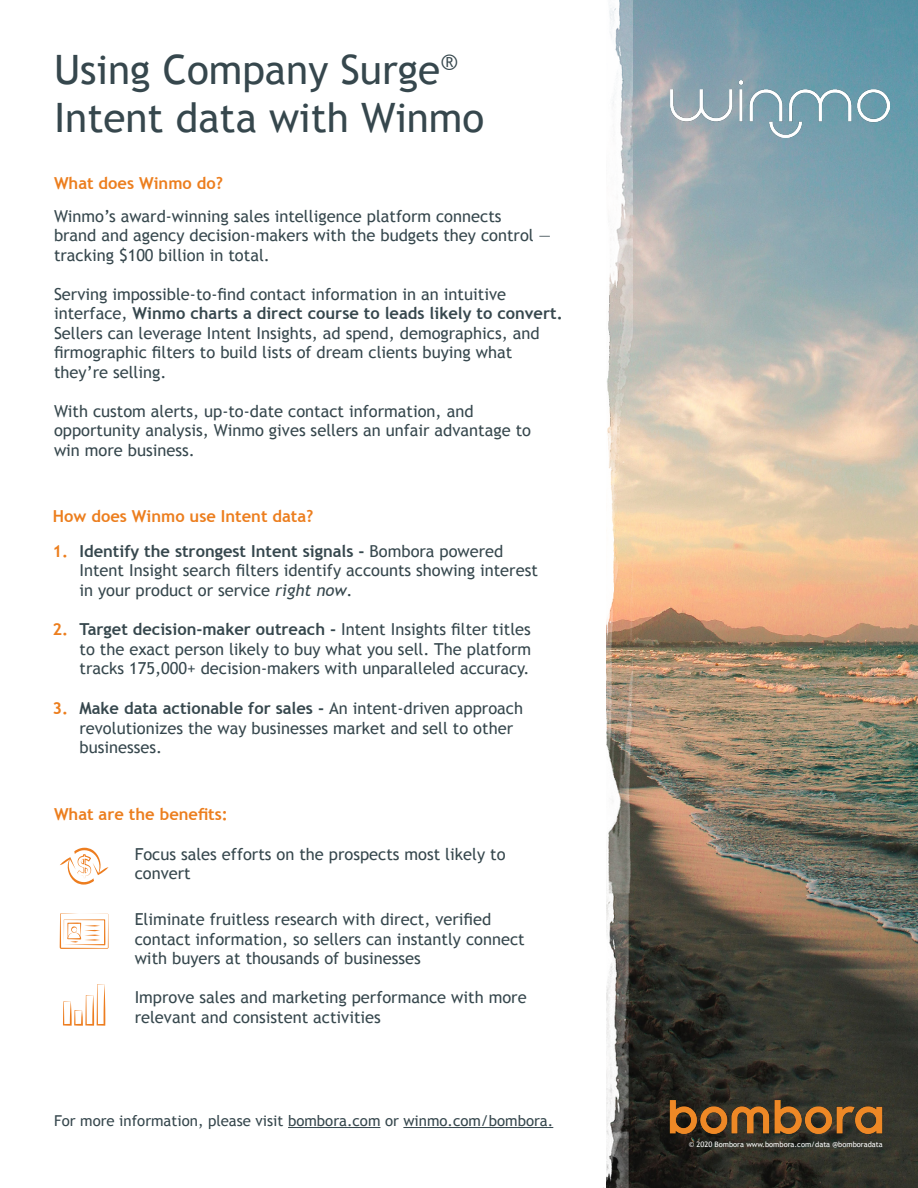
<style>
.page{position:relative;width:918px;height:1188px;background:#fff}
.page>*{position:absolute;margin:0;border:0;box-sizing:border-box;transform-origin:0 0}
.t1{font:40.5px/48.6px "Trebuchet MS";color:#36474d}
.Paragraph_Style_1{font:16.5px/19.5px "Trebuchet MS";color:#36474d}
.t2{font:700 16.5px "Trebuchet MS";color:#ec7e1e}
.t3{font:15px "Trebuchet MS";color:#36474d}
.t4{font:7.5px "Trebuchet MS";color:#fff}
.s1{font-weight:700}
.s2{font-weight:700;color:#ec7e1e}
.s3{font-style:italic}
</style>
<div class="page">
<img style="left:632px;top:0;width:286px;height:1188px">
<img style="left:670px;top:80px;width:220px;height:58px">
<svg style="left:60px;top:848px;width:49px;height:37px"></svg>
<svg style="left:60px;top:913px;width:49px;height:36px"></svg>
<svg style="left:63px;top:984px;width:42px;height:42px"></svg>
<img style="left:603px;top:0;width:29px;height:1188px">
<img style="left:657px;top:1087px;width:239px;height:60px">
<hr style="left:288px;top:1127px;width:92px;height:1px;background:#36474d">
<hr style="left:403px;top:1127px;width:150px;height:1px;background:#36474d">
<p class="t1" style="left:54px;top:46px;width:432px">Using Company Surge<sup>®<br></sup>Intent data with Winmo</p>
<p class="t2" style="left:54px;top:173px;width:171px">What does Winmo do?</p>
<p class="Paragraph_Style_1" style="left:54px;top:207px;width:449px">Winmo’s award-winning sales intelligence platform connects</p>
<p class="Paragraph_Style_1" style="left:54px;top:226px;width:498px">brand and agency decision-makers with the budgets they control —</p>
<p class="Paragraph_Style_1" style="left:54px;top:246px;width:217px">tracking $100 billion in total.</p>
<p class="Paragraph_Style_1" style="left:54px;top:285px;width:454px">Serving impossible-to-find contact information in an intuitive</p>
<p class="Paragraph_Style_1" style="left:54px;top:304px;width:510px">interface, <span class="s1">Winmo charts a direct course to leads likely to convert.<br></span>Sellers can leverage Intent Insights, ad spend, demographics, and firmographic filters to build lists of dream clients buying what</p>
<p class="Paragraph_Style_1" style="left:54px;top:363px;width:114px">they’re selling.</p>
<p class="Paragraph_Style_1" style="left:54px;top:402px;width:421px">With custom alerts, up-to-date contact information, and</p>
<p class="Paragraph_Style_1" style="left:54px;top:421px;width:479px">opportunity analysis, Winmo gives sellers an unfair advantage to</p>
<p class="Paragraph_Style_1" style="left:54px;top:441px;width:142px">win more business.</p>
<p class="t2" style="left:53px;top:506px;width:262px">How does Winmo use Intent data?</p>
<p class="Paragraph_Style_1" style="left:80px;top:541px;width:460px;text-indent:-27px"><span class="s2">1.</span> <span class="s1">Identify the strongest Intent signals -</span> Bombora powered<br>Intent Insight search filters identify accounts showing interest in your product or service <span class="s3">right now</span>.</p>
<p class="Paragraph_Style_1" style="left:80px;top:620px;width:453px;text-align:justify;text-indent:-27px"><span class="s2">2.</span> <span class="s1">Target decision-maker outreach -</span> Intent Insights filter titles to the exact person likely to buy what you sell. The platform tracks 175,000+ decision-makers with unparalleled accuracy.</p>
<p class="Paragraph_Style_1" style="left:80px;top:699px;width:445px;text-indent:-27px"><span class="s2">3.</span> <span class="s1">Make data actionable for sales -</span> An intent-driven approach revolutionizes the way businesses market and sell to other businesses.</p>
<p class="t2" style="left:54px;top:804px;width:176px">What are the benefits:</p>
<p class="Paragraph_Style_1" style="left:135px;top:845px;width:372px">Focus sales efforts on the prospects most likely to convert</p>
<p class="Paragraph_Style_1" style="left:135px;top:910px;width:392px">Eliminate fruitless research with direct, verified contact information, so sellers can instantly connect with buyers at thousands of businesses</p>
<p class="Paragraph_Style_1" style="left:135px;top:988px;width:393px">Improve sales and marketing performance with more relevant and consistent activities</p>
<p class="t3" style="left:54px;top:1111px;width:501px">For more information, please visit bombora.com or winmo.com/bombora.</p>
<p class="t4" style="left:689px;top:1140px;width:195px">© 2020 Bombora www.bombora.com/data @bomboradata</p>
</div>
